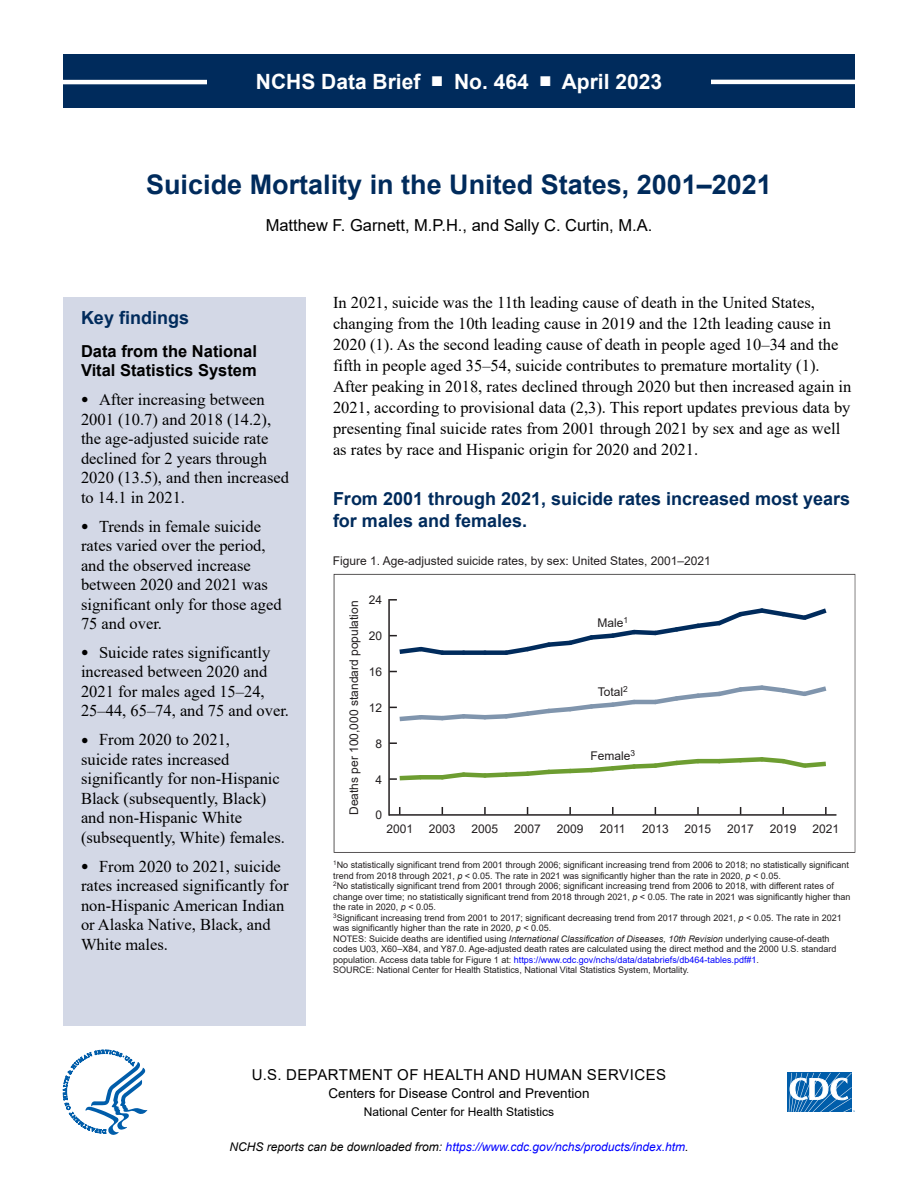
<style>
.page{position:relative;width:918px;height:1188px;background:#fff}
.page>*{position:absolute;margin:0;border:0;box-sizing:border-box;transform-origin:0 0}
.H1_Title{font:700 27px "Arial";color:#002b5c}
.H1_Header_P1{font:700 21px "Arial";color:#fff}
.H2_KFtitle{font:700 18px/22.5px "Arial";color:#002b5c}
.P_Basic_Paragraph{font:16.5px/19.5px "Times New Roman";color:#000}
.P_Byline{font:16.5px "Arial";color:#000}
.H3_KFsubtitle{font:700 16.5px/19.5px "Arial";color:#000}
.H1_Footer{font:15px "Arial";letter-spacing:.035em;color:#000}
.H1_Footer-2{font:13.5px "Arial";color:#000}
.t1{font:12px "Arial";color:#231f20}
.t2{font:italic 12px "Arial";color:#00f}
.H1_Footer-3{font:12px "Arial";color:#000}
.t3{font:9px/10.5px "Arial";color:#231f20}
.s1{font-size:12.3px}
.s2{font-style:italic}
.s3{color:#00f}
.s4{color:#000}
</style>
<div class="page">
<svg style="left:787px;top:1072px;width:65px;height:1px"></svg>
<div style="left:787px;top:1073px;width:64px;height:39px;background:#005daa"></div>
<svg style="left:789px;top:1073px;width:66px;height:39px"></svg>
<svg style="left:63px;top:1050px;width:84px;height:85px"></svg>
<div style="left:63px;top:54px;width:792px;height:54px;background:#002b5c"></div>
<hr style="left:63px;top:80px;width:144px;height:4px;background:#fff">
<hr style="left:711px;top:80px;width:144px;height:4px;background:#fff">
<div style="left:63px;top:297px;width:243px;height:729px;background:#d3d8e6"></div>
<svg style="left:334px;top:574px;width:521px;height:279px"></svg>
<h1 class="H1_Header_P1" style="left:256px;top:66px;width:408px">NCHS Data Brief ■ No. 464 ■ April 2023</h1>
<h1 class="H1_Title" style="left:146px;top:165px;width:627px">Suicide Mortality in the United States, 2001–2021</h1>
<p class="P_Byline" style="left:266px;top:214px;width:388px">Matthew F. Garnett, M.P.H., and Sally C. Curtin, M.A.</p>
<h2 class="H2_KFtitle" style="left:81px;top:306px;width:110px">Key findings</h2>
<h3 class="H3_KFsubtitle" style="left:81px;top:341px;width:178px">Data from the National<br>Vital Statistics System</h3>
<p class="P_Basic_Paragraph" style="left:81px;top:389px;width:210px"><span class="s1">●</span> After increasing between<br>2001 (10.7) and 2018 (14.2), the age-adjusted suicide rate declined for 2 years through<br>2020 (13.5), and then increased to 14.1 in 2021.</p>
<p class="P_Basic_Paragraph" style="left:81px;top:516px;width:202px"><span class="s1">●</span> Trends in female suicide rates varied over the period, and the observed increase between 2020 and 2021 was significant only for those aged<br>75 and over.</p>
<p class="P_Basic_Paragraph" style="left:81px;top:642px;width:210px"><span class="s1">●</span> Suicide rates significantly increased between 2020 and<br>2021 for males aged 15–24,<br>25–44, 65–74, and 75 and over.</p>
<p class="P_Basic_Paragraph" style="left:81px;top:730px;width:205px"><span class="s1">●</span> From 2020 to 2021,<br>suicide rates increased significantly for non-Hispanic<br>Black (subsequently, Black) and non-Hispanic White (subsequently, White) females.</p>
<p class="P_Basic_Paragraph" style="left:81px;top:856px;width:209px"><span class="s1">●</span> From 2020 to 2021, suicide rates increased significantly for non-Hispanic American Indian or Alaska Native, Black, and<br>White males.</p>
<p class="P_Basic_Paragraph" style="left:333px;top:292px;width:520px;line-height:21px">In 2021, suicide was the 11th leading cause of death in the United States, changing from the 10th leading cause in 2019 and the 12th leading cause in 2020 (1). As the second leading cause of death in people aged 10–34 and the fifth in people aged 35–54, suicide contributes to premature mortality (1).<br>After peaking in 2018, rates declined through 2020 but then increased again in 2021, according to provisional data (2,3). This report updates previous data by presenting final suicide rates from 2001 through 2021 by sex and age as well as rates by race and Hispanic origin for 2020 and 2021.</p>
<h2 class="H2_KFtitle" style="left:333px;top:488px;width:519px">From 2001 through 2021, suicide rates increased most years for males and females.</h2>
<p class="t1" style="left:333px;top:553px;width:380px">Figure 1. Age-adjusted suicide rates, by sex: United States, 2001–2021</p>
<p class="t1" style="left:346px;top:815px;width:216px;rotate:-90deg">Deaths per 100,000 standard population</p>
<p class="t1" style="left:369px;top:592px;width:15px">24</p>
<p class="t1" style="left:369px;top:628px;width:15px">20</p>
<p class="t1" style="left:369px;top:664px;width:15px">16</p>
<p class="t1" style="left:369px;top:699px;width:15px">12</p>
<p class="t1" style="left:375px;top:735px;width:8px">8</p>
<p class="t1" style="left:375px;top:771px;width:8px">4</p>
<p class="t1" style="left:375px;top:807px;width:8px">0</p>
<p class="t1" style="left:597px;top:615px;width:32px">Male<sup>1</sup></p>
<p class="t1" style="left:598px;top:684px;width:32px">Total<sup>2</sup></p>
<p class="t1" style="left:590px;top:748px;width:46px">Female<sup>3</sup></p>
<p class="t1" style="left:386px;top:821px;width:28px">2001</p>
<p class="t1" style="left:429px;top:821px;width:28px">2003</p>
<p class="t1" style="left:472px;top:821px;width:28px">2005</p>
<p class="t1" style="left:514px;top:821px;width:28px">2007</p>
<p class="t1" style="left:557px;top:821px;width:28px">2009</p>
<p class="t1" style="left:600px;top:821px;width:27px">2011</p>
<p class="t1" style="left:642px;top:821px;width:28px">2013</p>
<p class="t1" style="left:685px;top:821px;width:28px">2015</p>
<p class="t1" style="left:727px;top:821px;width:28px">2017</p>
<p class="t1" style="left:770px;top:821px;width:28px">2019</p>
<p class="t1" style="left:812px;top:821px;width:28px">2021</p>
<p class="t3" style="left:333px;top:860px;width:519px"><sup>1</sup>No statistically significant trend from 2001 through 2006; significant increasing trend from 2006 to 2018; no statistically significant trend from 2018 through 2021, <span class="s2">p</span> &lt; 0.05. The rate in 2021 was significantly higher than the rate in 2020, <span class="s2">p</span> &lt; 0.05.<br><sup>2</sup>No statistically significant trend from 2001 through 2006; significant increasing trend from 2006 to 2018, with different rates of change over time; no statistically significant trend from 2018 through 2021, <span class="s2">p</span> &lt; 0.05. The rate in 2021 was significantly higher than the rate in 2020, <span class="s2">p</span> &lt; 0.05.<br><sup>3</sup>Significant increasing trend from 2001 to 2017; significant decreasing trend from 2017 through 2021, <span class="s2">p</span> &lt; 0.05. The rate in 2021 was significantly higher than the rate in 2020, <span class="s2">p</span> &lt; 0.05.<br>NOTES: Suicide deaths are identified using <span class="s2">International Classification of Diseases, 10th Revision</span> underlying cause-of-death codes U03, X60–X84, and Y87.0. Age-adjusted death rates are calculated using the direct method and the 2000 U.S. standard population. Access data table for Figure 1 at: <span class="s3">https://www.cdc.gov/nchs/data/databriefs/db464-tables.pdf#1</span>.<br>SOURCE: National Center for Health Statistics, National Vital Statistics System, Mortality.</p>
<h1 class="H1_Footer" style="left:252px;top:1064px;width:416px">U.S. DEPARTMENT OF HEALTH AND HUMAN SERVICES</h1>
<h1 class="H1_Footer-2" style="left:328px;top:1084px;width:263px">Centers for Disease Control and Prevention</h1>
<h1 class="H1_Footer-3" style="left:364px;top:1103px;width:192px">National Center for Health Statistics</h1>
<p class="t2" style="left:230px;top:1139px;width:460px"><span class="s4">NCHS reports can be downloaded from:</span> https://www.cdc.gov/nchs/products/index.htm<span class="s4">.</span></p>
</div>
